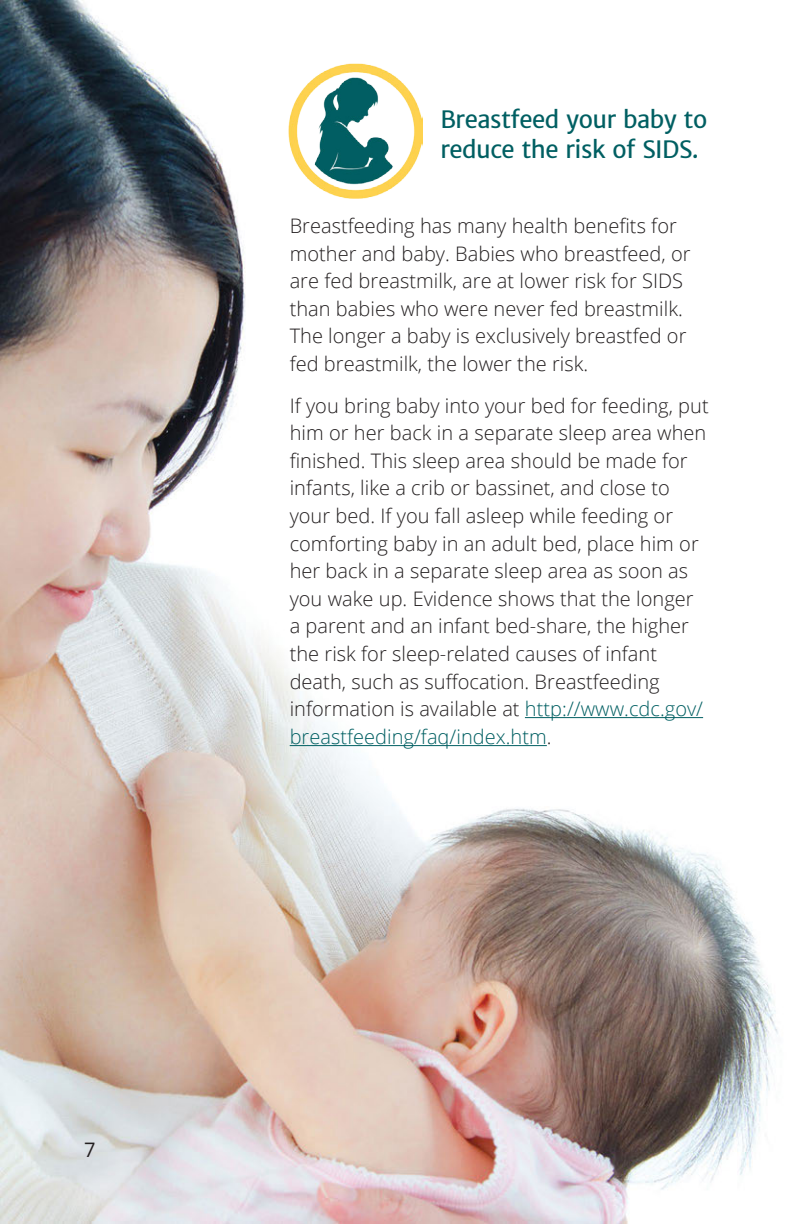
<style>
.page{position:relative;width:792px;height:1224px;background:#fff}
.page>*{position:absolute;margin:0;border:0;box-sizing:border-box;transform-origin:0 0}
.t1{font:24px/30px "Merriweather Sans";letter-spacing:-.02em;color:#005f62}
.t2{font:300 20px/27.6px "Open Sans";color:#231f20}
.t3{font:20px "Open Sans";color:#231f20}
.s1{color:#005f62}
</style>
<div class="page">
<img style="left:0;top:0;width:778px;height:1224px">
<img style="left:288px;top:64px;width:134px;height:134px">
<hr style="left:525px;top:717px;width:178px;height:1px;background:#005f62">
<hr style="left:290px;top:745px;width:257px;height:1px;background:#005f62">
<p class="t3" style="left:84px;top:1136px;width:13px">7</p>
<h3 class="t1" style="left:440px;top:104px;width:268px">Breastfeed your baby to reduce the risk of SIDS.</h3>
<p class="t2" style="left:290px;top:211px;width:402px">Breastfeeding has many health benefits for mother and baby. Babies who breastfeed, or are fed breastmilk, are at lower risk for SIDS than babies who were never fed breastmilk.<br>The longer a baby is exclusively breastfed or fed breastmilk, the lower the risk.</p>
<p class="t2" style="left:290px;top:391px;width:421px">If you bring baby into your bed for feeding, put him or her back in a separate sleep area when finished. This sleep area should be made for infants, like a crib or bassinet, and close to your bed. If you fall asleep while feeding or comforting baby in an adult bed, place him or her back in a separate sleep area as soon as you wake up. Evidence shows that the longer a parent and an infant bed-share, the higher the risk for sleep-related causes of infant death, such as suffocation. Breastfeeding information is available at <span class="s1">http://www.cdc.gov/ breastfeeding/faq/index.htm</span>.</p>
</div>
